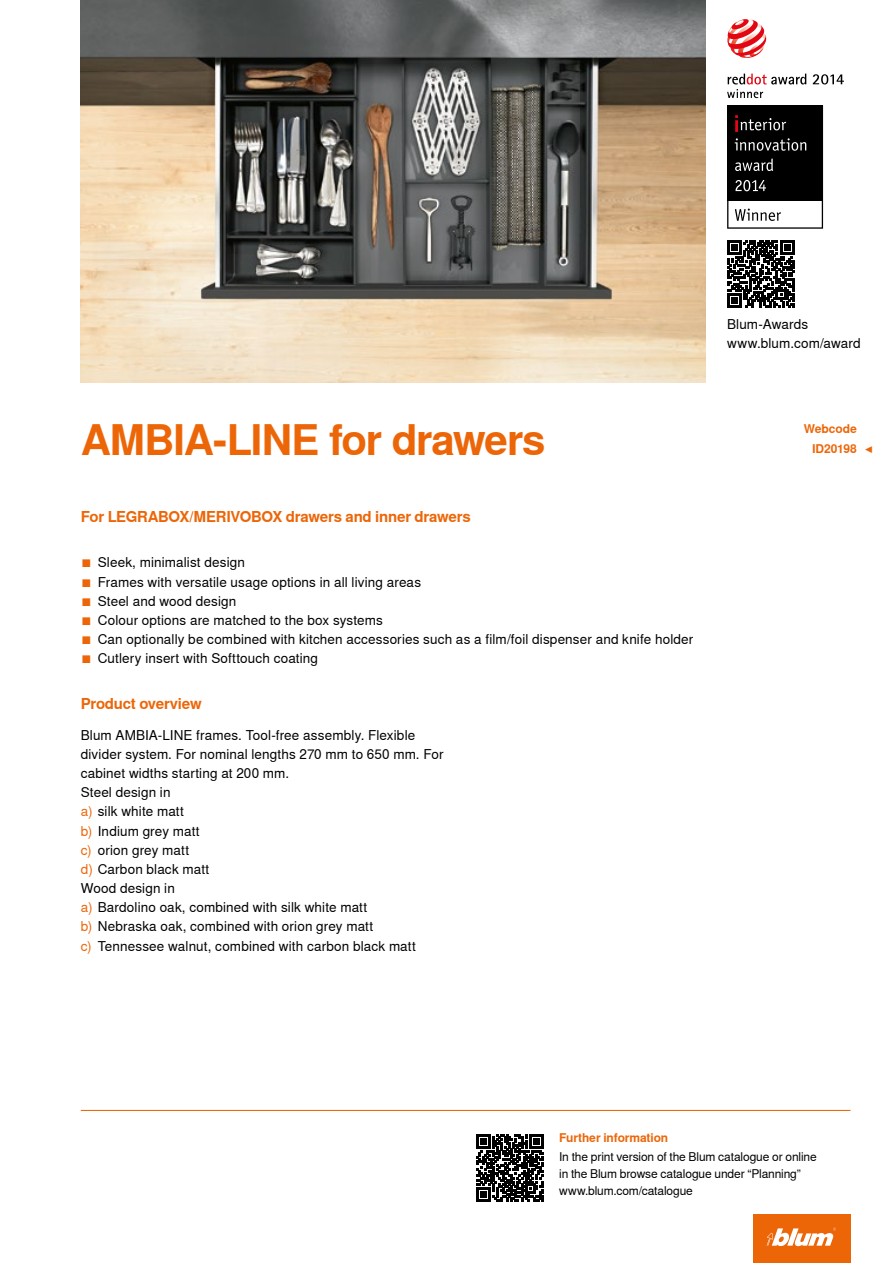
<style>
.page{position:relative;width:893px;height:1263px;background:#fff}
.page>*{position:absolute;margin:0;border:0;box-sizing:border-box;transform-origin:0 0}
.CB_AF_Ueber_Tit2{font:700 42px "Nimbus Sans Global";letter-spacing:-.03em;color:#ec6608}
.CB_AF_Ueber_Ber1o_li{font:700 15px "Nimbus Sans Global";letter-spacing:-.02em;color:#ec6608}
.CB_AF_FliesIMG_li{font:13.5px/19.2px "Nimbus Sans Global";letter-spacing:.01em;color:#000}
.CB_AF_Bes_IMG9{font:13.5px "Nimbus Sans Global";letter-spacing:.01em;color:#000}
.CB_AF_Fliess_li{font:12px "Nimbus Sans Global";letter-spacing:-.01em;color:#000}
.CB_AF_Ueber_Ber2o_li{font:700 12px "Nimbus Sans Global";letter-spacing:-.01em;color:#ec6608}
.CB_AF_Ueber_Ber2o_re{font:700 12px "Nimbus Sans Global";letter-spacing:-.005em;color:#ec6608}
.s1{color:#ec6608}
</style>
<div class="page">
<img style="left:81px;top:0;width:625px;height:383px">
<svg style="left:813px;top:74px;width:31px;height:10px"></svg>
<svg style="left:727px;top:19px;width:39px;height:39px"></svg>
<svg style="left:727px;top:74px;width:79px;height:24px"></svg>
<svg style="left:727px;top:105px;width:96px;height:124px"></svg>
<div style="left:753px;top:1214px;width:97px;height:49px;background:#ec6608"></div>
<svg style="left:767px;top:1227px;width:69px;height:19px"></svg>
<svg style="left:727px;top:240px;width:67px;height:68px"></svg>
<hr style="left:81px;top:1110px;width:769px;height:1px;background:#ec6608">
<svg style="left:476px;top:1134px;width:67px;height:67px"></svg>
<p class="CB_AF_Ueber_Tit2" style="left:81px;top:416px;width:466px">AMBIA-LINE for drawers</p>
<p class="CB_AF_Ueber_Ber1o_li" style="left:81px;top:508px;width:391px">For LEGRABOX/MERIVOBOX drawers and inner drawers</p>
<p class="CB_AF_Bes_IMG9" style="left:81px;top:555px;width:166px"><span class="s1">■</span> Sleek, minimalist design</p>
<p class="CB_AF_Bes_IMG9" style="left:81px;top:574px;width:342px"><span class="s1">■</span> Frames with versatile usage options in all living areas</p>
<p class="CB_AF_Bes_IMG9" style="left:81px;top:593px;width:157px"><span class="s1">■</span> Steel and wood design</p>
<p class="CB_AF_Bes_IMG9" style="left:81px;top:612px;width:304px"><span class="s1">■</span> Colour options are matched to the box systems</p>
<p class="CB_AF_Bes_IMG9" style="left:81px;top:631px;width:614px"><span class="s1">■</span> Can optionally be combined with kitchen accessories such as a film/foil dispenser and knife holder</p>
<p class="CB_AF_Bes_IMG9" style="left:81px;top:651px;width:239px"><span class="s1">■</span> Cutlery insert with Softtouch coating</p>
<p class="CB_AF_Ueber_Ber1o_li" style="left:81px;top:695px;width:122px">Product overview</p>
<p class="CB_AF_FliesIMG_li" style="left:81px;top:725px;width:364px">Blum AMBIA-LINE frames. Tool-free assembly. Flexible divider system. For nominal lengths 270 mm to 650 mm. For cabinet widths starting at 200 mm.</p>
<p class="CB_AF_FliesIMG_li" style="left:81px;top:783px;width:91px">Steel design in</p>
<p class="CB_AF_FliesIMG_li" style="left:81px;top:802px;width:105px"><span class="s1">a)</span> silk white matt</p>
<p class="CB_AF_FliesIMG_li" style="left:81px;top:821px;width:120px"><span class="s1">b)</span> Indium grey matt</p>
<p class="CB_AF_FliesIMG_li" style="left:81px;top:840px;width:110px"><span class="s1">c)</span> orion grey matt</p>
<p class="CB_AF_FliesIMG_li" style="left:81px;top:859px;width:130px"><span class="s1">d)</span> Carbon black matt</p>
<p class="CB_AF_FliesIMG_li" style="left:81px;top:879px;width:96px">Wood design in</p>
<p class="CB_AF_FliesIMG_li" style="left:81px;top:898px;width:288px"><span class="s1">a)</span> Bardolino oak, combined with silk white matt</p>
<p class="CB_AF_FliesIMG_li" style="left:81px;top:917px;width:294px"><span class="s1">b)</span> Nebraska oak, combined with orion grey matt</p>
<p class="CB_AF_FliesIMG_li" style="left:81px;top:936px;width:336px"><span class="s1">c)</span> Tennessee walnut, combined with carbon black matt</p>
<p class="CB_AF_FliesIMG_li" style="left:727px;top:314px;width:83px">Blum-Awards</p>
<p class="CB_AF_FliesIMG_li" style="left:727px;top:334px;width:135px">www.blum.com/award</p>
<p class="CB_AF_Ueber_Ber2o_re" style="left:804px;top:422px;width:55px">Webcode</p>
<p class="CB_AF_Ueber_Ber2o_re" style="left:812px;top:441px;width:46px">ID20198</p>
<p class="CB_AF_Ueber_Ber2o_re" style="left:865px;top:441px;width:11px">◀</p>
<p class="CB_AF_Ueber_Ber2o_li" style="left:559px;top:1130px;width:111px">Further information</p>
<p class="CB_AF_Fliess_li" style="left:559px;top:1149px;width:259px">In the print version of the Blum catalogue or online</p>
<p class="CB_AF_Fliess_li" style="left:559px;top:1166px;width:243px">in the Blum browse catalogue under “Planning”</p>
<p class="CB_AF_Fliess_li" style="left:559px;top:1183px;width:135px">www.blum.com/catalogue</p>
</div>
